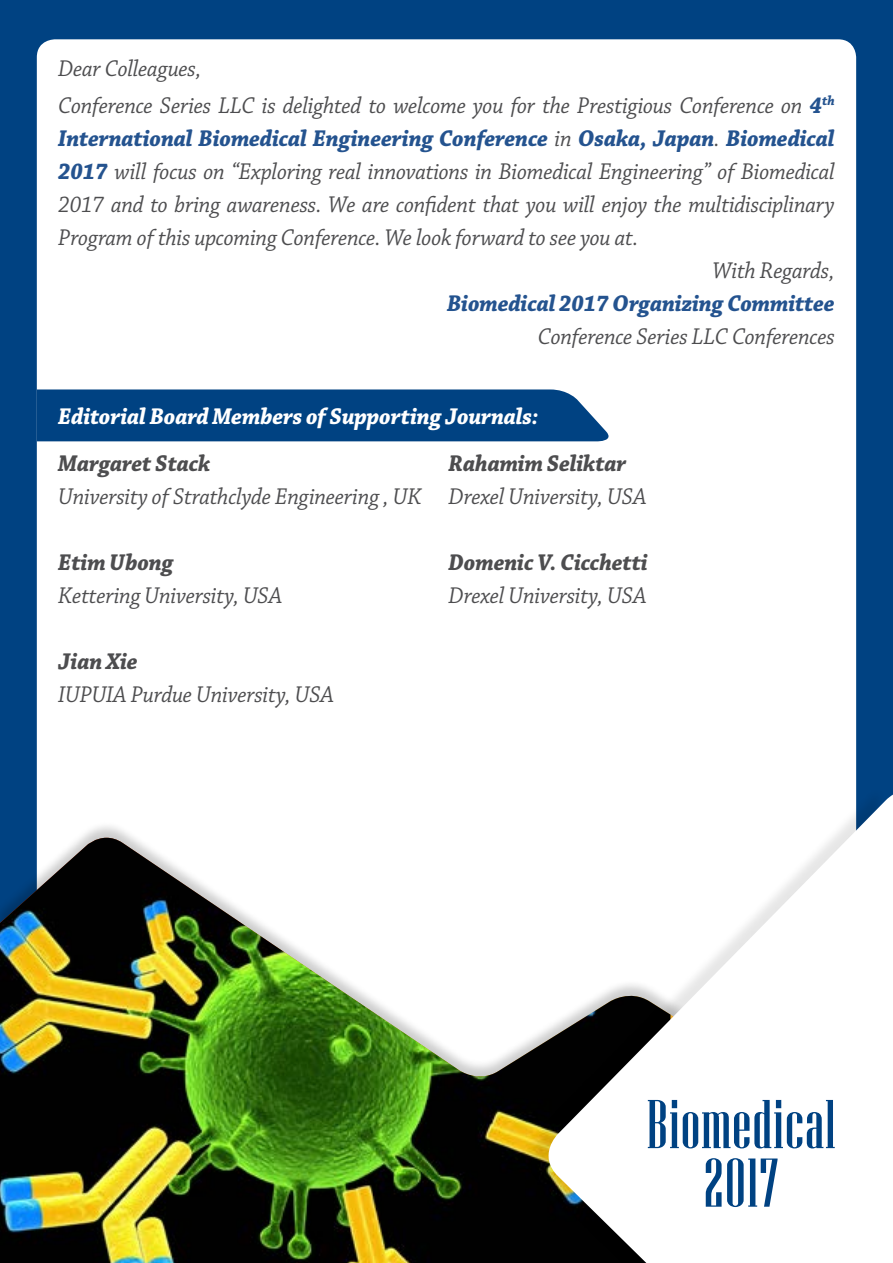
<style>
.page{position:relative;width:893px;height:1263px;background:#004282}
.page>*{position:absolute;margin:0;border:0;box-sizing:border-box;transform-origin:0 0}
.t1{font:68.85px/58.5px "Niagara Solid";letter-spacing:.02em;color:#004282;text-align:center}
.t2{font:italic 24px/37.2px "Chaparral Pro";letter-spacing:-.01em;color:#4d4d4f;scale:.95 1}
.t3{font:italic 700 24px "Chaparral Pro";letter-spacing:-.01em;color:#24538f;scale:.95 1}
.t4{font:italic 700 24px "Chaparral Pro";letter-spacing:-.01em;color:#4d4d4f;scale:.95 1}
.t5{font:italic 700 24px "Chaparral Pro";letter-spacing:-.01em;color:#fff;scale:.95 1}
.s1{font-weight:700;color:#24538f}
.s2{font-weight:400;color:#4d4d4f}
</style>
<div class="page">
<div style="left:37px;top:39px;width:819px;height:1069px;background:#fff;border-radius:18px"></div>
<div style="left:0;top:821px;width:893px;height:441px;background:#000;opacity:.2"></div>
<img style="left:0;top:838px;width:526px;height:425px">
<div style="left:526px;top:787px;width:360px;height:476px;background:#000;opacity:.1"></div>
<svg style="left:537px;top:795px;width:356px;height:468px"></svg>
<div style="left:37px;top:389px;width:572px;height:52px;background:#004282"></div>
<p class="t2" style="left:58px;top:51px;width:819px">Dear Colleagues,<br>Conference Series LLC is delighted to welcome you for the Prestigious Conference on <span class="s1">4</span><sup>th</sup></p>
<p class="t3" style="left:58px;top:125px;width:819px">International Biomedical Engineering Conference <span class="s2">in</span> Osaka, Japan<span class="s2">.</span> Biomedical</p>
<p class="t2" style="left:58px;top:154px;width:819px"><span class="s1">2017</span> will focus on “Exploring real innovations in Biomedical Engineering” of Biomedical</p>
<p class="t2" style="left:58px;top:187px;width:819px">2017 and to bring awareness. We are confident that you will enjoy the multidisciplinary</p>
<p class="t2" style="left:58px;top:220px;width:612px">Program of this upcoming Conference. We look forward to see you at.</p>
<p class="t2" style="left:712px;top:253px;width:130px">With Regards,</p>
<p class="t3" style="left:447px;top:290px;width:410px">Biomedical 2017 Organizing Committee</p>
<p class="t2" style="left:538px;top:319px;width:314px">Conference Series LLC Conferences</p>
<p class="t5" style="left:58px;top:403px;width:507px">Editorial Board Members of Supporting Journals:</p>
<p class="t4" style="left:58px;top:450px;width:162px">Margaret Stack</p>
<p class="t2" style="left:58px;top:479px;width:384px">University of Strathclyde Engineering , UK</p>
<p class="t4" style="left:58px;top:549px;width:123px">Etim Ubong</p>
<p class="t2" style="left:58px;top:578px;width:237px">Kettering University, USA</p>
<p class="t4" style="left:58px;top:648px;width:85px">Jian Xie</p>
<p class="t2" style="left:58px;top:677px;width:292px">IUPUIA Purdue University, USA</p>
<p class="t4" style="left:449px;top:450px;width:189px">Rahamim Seliktar</p>
<p class="t2" style="left:449px;top:479px;width:210px">Drexel University, USA</p>
<p class="t4" style="left:449px;top:549px;width:211px">Domenic V. Cicchetti</p>
<p class="t2" style="left:449px;top:578px;width:210px">Drexel University, USA</p>
<h1 class="t1" style="left:647px;top:1095px;width:190px">Biomedical<br>2017</h1>
</div>
